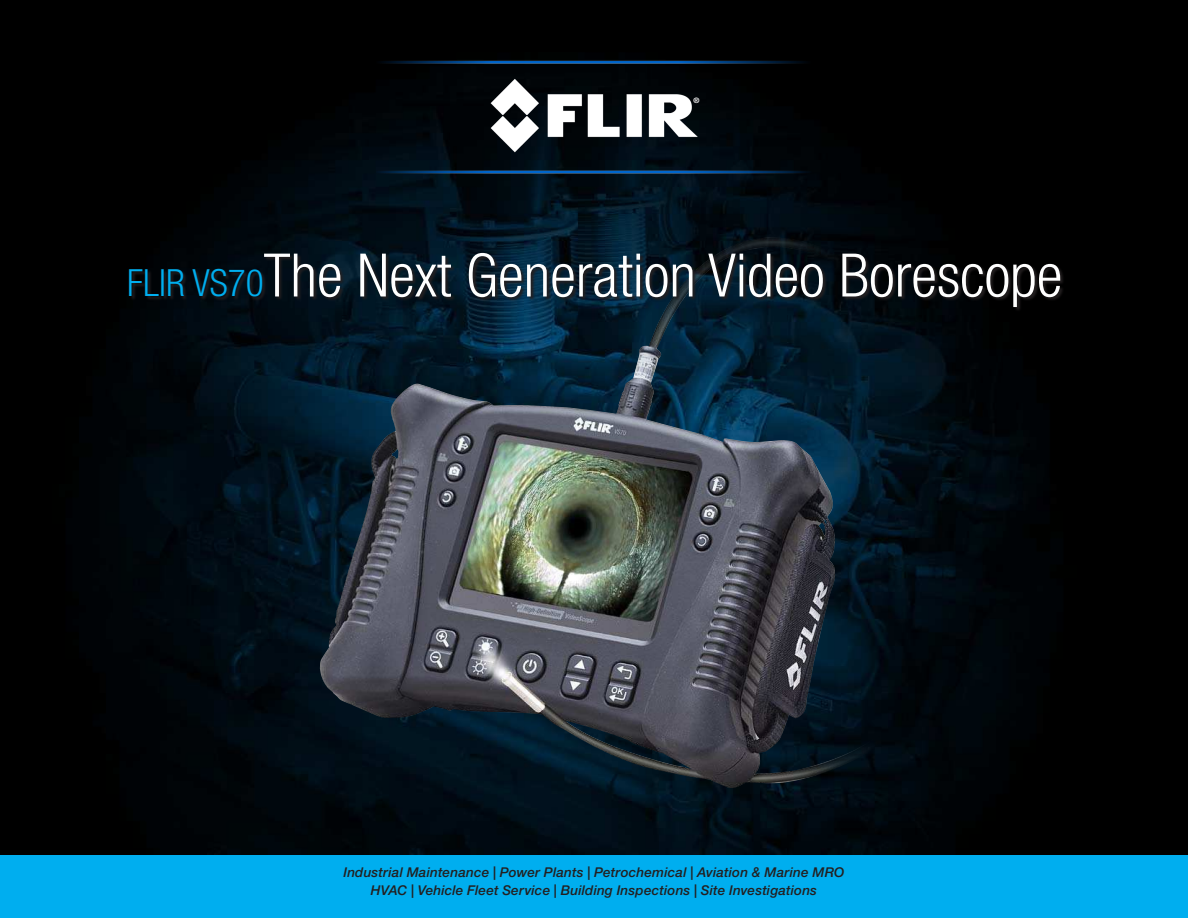
<style>
.page{position:relative;width:1188px;height:918px;background:#fff}
.page>*{position:absolute;margin:0;border:0;box-sizing:border-box;transform-origin:0 0}
.t1{font:300 condensed 60px "Helvetica Neue LT";color:#fff}
.t2{font:italic 500 13.5px/18.1px "Helvetica Neue LT";letter-spacing:.015em;color:#231f20;text-align:center}
.t3{font:700 7.5px "Helvetica Neue LT";color:#fff}
.s1{font-size:37.5px;color:#00aeef}
</style>
<div class="page">
<img style="left:0;top:0;width:1188px;height:856px">
<div style="left:0;top:856px;width:1188px;height:62px;background:#00aeef"></div>
<img style="left:361px;top:36px;width:468px;height:161px">
<img style="left:318px;top:237px;width:644px;height:553px">
<svg style="left:130px;top:253px;width:935px;height:59px;background:#07141d"></svg>
<p class="t3" style="left:694px;top:96px;width:7px">®</p>
<h1 class="t1" style="left:127px;top:253px;width:937px"><span class="s1">FLIR VS70</span>The Next Generation Video Borescope</h1>
<p class="t2" style="left:343px;top:864px;width:503px">Industrial Maintenance | Power Plants | Petrochemical | Aviation &amp; Marine MRO<br>HVAC | Vehicle Fleet Service | Building Inspections | Site Investigations</p>
</div>
